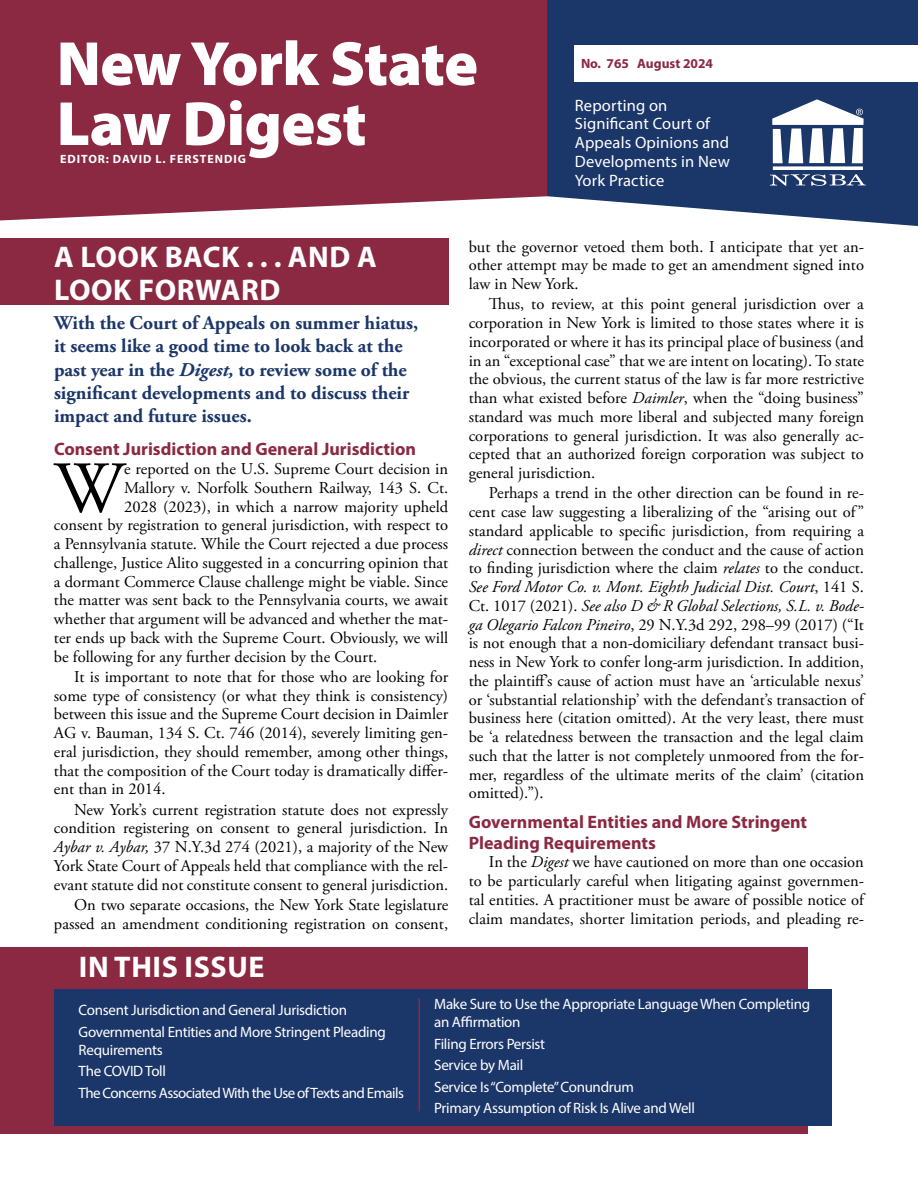
<style>
.page{position:relative;width:918px;height:1188px;background:#fff}
.page>*{position:absolute;margin:0;border:0;box-sizing:border-box;transform-origin:0 0}
.t1{font:73.05px "Adobe Garamond Pro";color:#000}
.t2{font:900 63px/60px "Myriad Pro";letter-spacing:-.01em;color:#fff}
.t3{font:700 30px/33px "Myriad Pro";letter-spacing:.02em;color:#fff}
.t4{font:700 19.5px/23.4px "Adobe Garamond Pro";color:#1b3668}
.t5{font:700 18px/21px "Myriad Pro";color:#8b2942}
.t6{font:16.5px/18.8px "Adobe Garamond Pro";color:#000;text-align:justify}
.t7{font:16.5px/18.8px "Myriad Pro";letter-spacing:.01em;color:#fff}
.t8{font:15px/21.5px "Myriad Pro";letter-spacing:-.02em;color:#fff}
.t9{font:15px/21.5px "Myriad Pro";letter-spacing:-.04em;color:#fff}
.t10{font:700 13.5px "Myriad Pro";color:#8b2942}
.t11{font:700 12px "Myriad Pro";letter-spacing:.08em;color:#fff}
.s1{font-style:italic}
</style>
<div class="page">
<div style="left:0;top:239px;width:448px;height:66px;background:#8b2942"></div>
<div style="left:0;top:948px;width:808px;height:186px;background:#8b2942"></div>
<div style="left:54px;top:989px;width:778px;height:137px;background:#1b3668"></div>
<div style="left:0;top:0;width:547px;height:220px;background:#8b2942"></div>
<svg style="left:547px;top:0;width:371px;height:226px;background:#2f4875"></svg>
<div style="left:575px;top:45px;width:343px;height:36px;background:#fff"></div>
<hr style="left:418px;top:998px;width:2px;height:113px;background:#8b2942">
<svg style="left:770px;top:174px;width:96px;height:12px"></svg>
<svg style="left:773px;top:166px;width:90px;height:4px"></svg>
<svg style="left:772px;top:99px;width:92px;height:64px"></svg>
<h2 class="t2" style="left:57px;top:31px;width:423px">New York State<br>Law Digest</h2>
<p class="t11" style="left:60px;top:152px;width:187px">EDITOR: DAVID L. FERSTENDIG</p>
<p class="t10" style="left:581px;top:55px;width:134px">No. 765 August 2024</p>
<p class="t7" style="left:575px;top:95px;width:157px">Reporting on<br>Significant Court of<br>Appeals Opinions and<br>Developments in New<br>York Practice</p>
<h3 class="t3" style="left:54px;top:239px;width:324px">A LOOK BACK . . . AND A<br>LOOK FORWARD</h3>
<p class="t4" style="left:54px;top:311px;width:366px">With the Court of Appeals on summer hiatus, it seems like a good time to look back at the past year in the <span class="s1">Digest,</span> to review some of the significant developments and to discuss their impact and future issues.</p>
<p class="t5" style="left:54px;top:438px;width:364px">Consent Jurisdiction and General Jurisdiction</p>
<h1 class="t1" style="left:54px;top:445px;width:72px">W</h1>
<p class="t6" style="left:124px;top:460px;width:326px">e reported on the U.S. Supreme Court decision in</p>
<p class="t6" style="left:124px;top:479px;width:326px">Mallory v. Norfolk Southern Railway, 143 S. Ct.</p>
<p class="t6" style="left:124px;top:498px;width:326px">2028 (2023), in which a narrow majority upheld</p>
<p class="t6" style="left:54px;top:516px;width:396px">consent by registration to general jurisdiction, with respect to</p>
<p class="t6" style="left:54px;top:535px;width:396px">a Pennsylvania statute. While the Court rejected a due process</p>
<p class="t6" style="left:54px;top:554px;width:396px">challenge, Justice Alito suggested in a concurring opinion that</p>
<p class="t6" style="left:54px;top:573px;width:396px">a dormant Commerce Clause challenge might be viable. Since</p>
<p class="t6" style="left:54px;top:591px;width:396px">the matter was sent back to the Pennsylvania courts, we await</p>
<p class="t6" style="left:54px;top:610px;width:396px">whether that argument will be advanced and whether the mat-</p>
<p class="t6" style="left:54px;top:629px;width:396px">ter ends up back with the Supreme Court. Obviously, we will</p>
<p class="t6" style="left:54px;top:648px;width:325px">be following for any further decision by the Court.</p>
<p class="t6" style="left:54px;top:668px;width:396px;text-indent:20px">It is important to note that for those who are looking for some type of consistency (or what they think is consistency) between this issue and the Supreme Court decision in Daimler AG v. Bauman, 134 S. Ct. 746 (2014), severely limiting gen&shy;eral jurisdiction, they should remember, among other things, that the composition of the Court today is dramatically differ&shy;ent than in 2014.</p>
<p class="t6" style="left:54px;top:801px;width:396px;text-indent:20px">New York’s current registration statute does not expressly condition registering on consent to general jurisdiction. In <span class="s1">Aybar v. Aybar,</span> 37 N.Y.3d 274 (2021), a majority of the New York State Court of Appeals held that compliance with the rel&shy;evant statute did not constitute consent to general jurisdiction.</p>
<p class="t6" style="left:54px;top:896px;width:396px;text-align:right">On two separate occasions, the New York State legislature passed an amendment conditioning registration on consent,</p>
<h3 class="t3" style="left:79px;top:950px;width:187px">IN THIS ISSUE</h3>
<p class="t6" style="left:469px;top:238px;width:397px">but the governor vetoed them both. I anticipate that yet an&shy;other attempt may be made to get an amendment signed into law in New York.</p>
<p class="t6" style="left:469px;top:295px;width:397px;text-indent:20px">Thus, to review, at this point general jurisdiction over a corporation in New York is limited to those states where it is incorporated or where it has its principal place of business (and in an “exceptional case” that we are intent on locating). To state the obvious, the current status of the law is far more restrictive than what existed before <span class="s1">Daimler</span>, when the “doing business” standard was much more liberal and subjected many foreign corporations to general jurisdiction. It was also generally ac&shy;cepted that an authorized foreign corporation was subject to general jurisdiction.</p>
<p class="t6" style="left:469px;top:484px;width:397px;text-indent:20px">Perhaps a trend in the other direction can be found in re&shy;cent case law suggesting a liberalizing of the “arising out of” standard applicable to specific jurisdiction, from requiring a <span class="s1">direct</span> connection between the conduct and the cause of action to finding jurisdiction where the claim <span class="s1">relates</span> to the conduct.<br><span class="s1">See Ford Motor Co. v. Mont. Eighth Judicial Dist. Court</span>, 141 S.<br>Ct. 1017 (2021). <span class="s1">See also D &amp; R Global Selections, S.L. v. Bode&shy;ga Olegario Falcon Pineiro</span>, 29 N.Y.3d 292, 298–99 (2017) (“It is not enough that a non-domiciliary defendant transact busi&shy;ness in New York to confer long-arm jurisdiction. In addition, the plaintiff’s cause of action must have an ‘articulable nexus’ or ‘substantial relationship’ with the defendant’s transaction of business here (citation omitted). At the very least, there must be ‘a relatedness between the transaction and the legal claim such that the latter is not completely unmoored from the for&shy;mer, regardless of the ultimate merits of the claim’ (citation omitted).”).</p>
<p class="t5" style="left:469px;top:811px;width:340px">Governmental Entities and More Stringent<br>Pleading Requirements</p>
<p class="t6" style="left:469px;top:853px;width:397px;text-indent:20px">In the <span class="s1">Digest</span> we have cautioned on more than one occasion to be particularly careful when litigating against governmen&shy;tal entities. A practitioner must be aware of possible notice of claim mandates, shorter limitation periods, and pleading re-</p>
<p class="t8" style="left:79px;top:999px;width:309px">Consent Jurisdiction and General Jurisdiction<br>Governmental Entities and More Stringent Pleading</p>
<p class="t9" style="left:79px;top:1039px;width:327px">Requirements<br>The COVID Toll<br>The Concerns Associated With the Use of Texts and Emails</p>
<p class="t8" style="left:434px;top:995px;width:377px;line-height:18px">Make Sure to Use the Appropriate Language When Completing an Affirmation</p>
<p class="t8" style="left:434px;top:1033px;width:262px">Filing Errors Persist<br>Service by Mail<br>Service Is “Complete” Conundrum<br>Primary Assumption of Risk Is Alive and Well</p>
</div>
